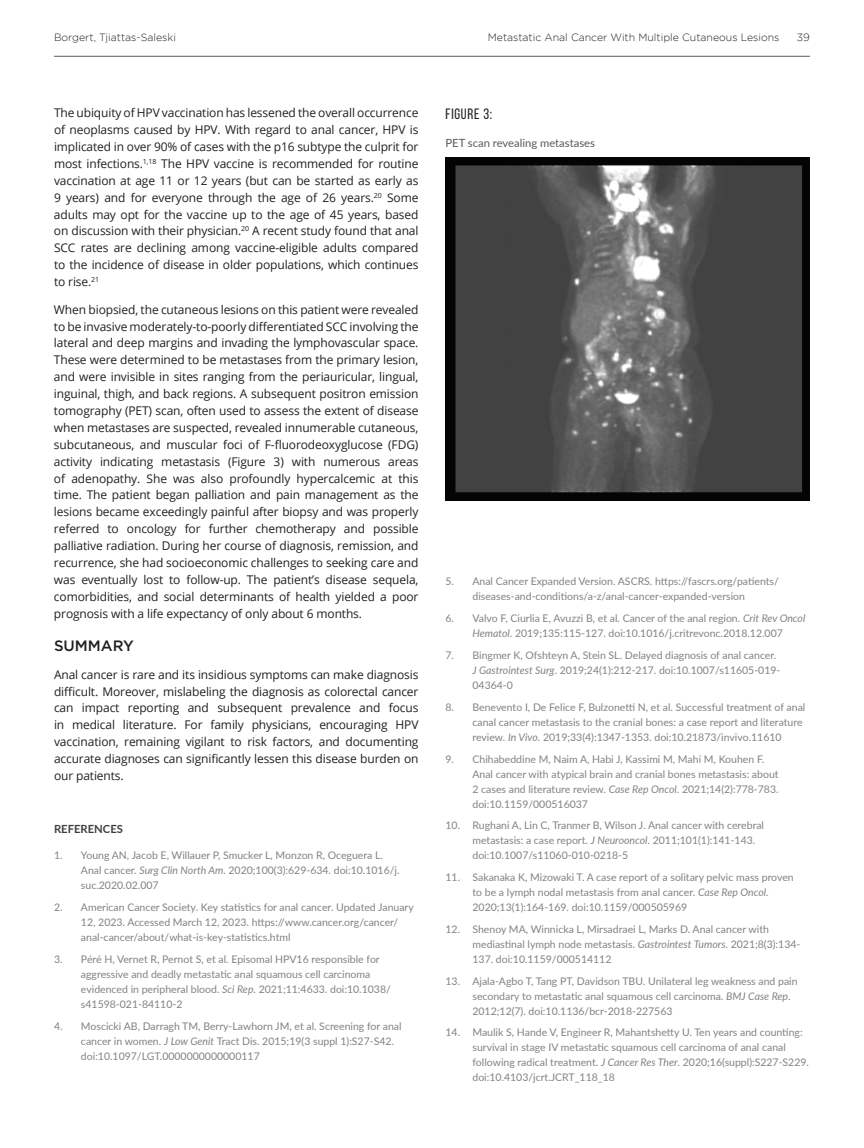
<style>
.page{position:relative;width:864px;height:1148px;background:#fff}
.page>*{position:absolute;margin:0;border:0;box-sizing:border-box;transform-origin:0 0}
.t1{font:15px "Bebas Neue";letter-spacing:.05em;color:#231f20}
.t2{font:500 15px "Gotham";color:#231f20}
.t3{font:12px/16.8px "Open Sans";letter-spacing:-.01em;color:#231f20;text-align:justify}
.t4{font:11.25px "Lato";color:#57585a}
.t5{font:700 11.25px "Lato";color:#3e3e3f}
.t6{font:10.5px/15px "Lato";color:#808285}
.t7{font:300 10.5px "Gotham";color:#231f20}
.s1{font-style:italic}
</style>
<div class="page">
<hr style="left:54px;top:56px;width:756px;height:1px;background:#57585a">
<img style="left:446px;top:158px;width:364px;height:342px">
<p class="t7" style="left:54px;top:32px;width:123px">Borgert, Tjiattas-Saleski</p>
<p class="t7" style="left:488px;top:32px;width:293px">Metastatic Anal Cancer With Multiple Cutaneous Lesions</p>
<p class="t7" style="left:797px;top:32px;width:15px">39</p>
<p class="t3" style="left:54px;top:104px;width:366px">The ubiquity of HPV vaccination has lessened the overall occurrence of neoplasms caused by HPV. With regard to anal cancer, HPV is implicated in over 90% of cases with the p16 subtype the culprit for most infections.<sup>1,18</sup> The HPV vaccine is recommended for routine vaccination at age 11 or 12 years (but can be started as early as 9 years) and for everyone through the age of 26 years.<sup>20</sup> Some adults may opt for the vaccine up to the age of 45 years, based on discussion with their physician.<sup>20</sup> A recent study found that anal SCC rates are declining among vaccine-eligible adults compared to the incidence of disease in older populations, which continues to rise.<sup>21</sup></p>
<p class="t3" style="left:54px;top:301px;width:366px">When biopsied, the cutaneous lesions on this patient were revealed to be invasive moderately-to-poorly differentiated SCC involving the lateral and deep margins and invading the lymphovascular space.<br>These were determined to be metastases from the primary lesion, and were invisible in sites ranging from the periauricular, lingual, inguinal, thigh, and back regions. A subsequent positron emission tomography (PET) scan, often used to assess the extent of disease when metastases are suspected, revealed innumerable cutaneous, subcutaneous, and muscular foci of F-fluorodeoxyglucose (FDG) activity indicating metastasis (Figure 3) with numerous areas of adenopathy. She was also profoundly hypercalcemic at this time. The patient began palliation and pain management as the lesions became exceedingly painful after biopsy and was properly referred to oncology for further chemotherapy and possible palliative radiation. During her course of diagnosis, remission, and recurrence, she had socioeconomic challenges to seeking care and was eventually lost to follow-up. The patient’s disease sequela, comorbidities, and social determinants of health yielded a poor prognosis with a life expectancy of only about 6 months.</p>
<h1 class="t2" style="left:54px;top:636px;width:82px">SUMMARY</h1>
<p class="t3" style="left:54px;top:665px;width:366px">Anal cancer is rare and its insidious symptoms can make diagnosis difficult. Moreover, mislabeling the diagnosis as colorectal cancer can impact reporting and subsequent prevalence and focus in medical literature. For family physicians, encouraging HPV vaccination, remaining vigilant to risk factors, and documenting accurate diagnoses can significantly lessen this disease burden on our patients.</p>
<p class="t5" style="left:54px;top:821px;width:70px">REFERENCES</p>
<p class="t6" style="left:81px;top:847px;width:320px;text-indent:-27px">1. Young AN, Jacob E, Willauer P, Smucker L, Monzon R, Oceguera L.<br>Anal cancer. <span class="s1">Surg Clin North Am</span>. 2020;100(3):629-634. doi:10.1016/j. suc.2020.02.007</p>
<p class="t6" style="left:81px;top:899px;width:334px;text-indent:-27px">2. American Cancer Society. Key statistics for anal cancer. Updated January<br>12, 2023. Accessed March 12, 2023. https://www.cancer.org/cancer/ anal-cancer/about/what-is-key-statistics.html</p>
<p class="t6" style="left:81px;top:951px;width:311px;text-indent:-27px">3. Péré H, Vernet R, Pernot S, et al. Episomal HPV16 responsible for aggressive and deadly metastatic anal squamous cell carcinoma evidenced in peripheral blood. <span class="s1">Sci Rep</span>. 2021;11:4633. doi:10.1038/ s41598-021-84110-2</p>
<p class="t6" style="left:81px;top:1017px;width:322px;text-indent:-27px">4. Moscicki AB, Darragh TM, Berry-Lawhorn JM, et al. Screening for anal cancer in women. <span class="s1">J Low Genit</span> Tract Dis. 2015;19(3 suppl 1):S27-S42. doi:10.1097/LGT.0000000000000117</p>
<h1 class="t1" style="left:446px;top:106px;width:48px">FIGURE 3:</h1>
<p class="t4" style="left:446px;top:134px;width:151px">PET scan revealing metastases</p>
<p class="t6" style="left:472px;top:573px;width:308px;text-indent:-27px">5. Anal Cancer Expanded Version. ASCRS. https://fascrs.org/patients/ diseases-and-conditions/a-z/anal-cancer-expanded-version</p>
<p class="t6" style="left:446px;top:610px;width:361px;text-align:center">6. Valvo F, Ciurlia E, Avuzzi B, et al. Cancer of the anal region. <span class="s1">Crit Rev Oncol<br>Hematol</span>. 2019;135:115-127. doi:10.1016/j.critrevonc.2018.12.007</p>
<p class="t6" style="left:472px;top:647px;width:309px;text-indent:-27px">7. Bingmer K, Ofshteyn A, Stein SL. Delayed diagnosis of anal cancer.<br><span class="s1">J Gastrointest Surg</span>. 2019;24(1):212-217. doi:10.1007/s11605-019-<br>04364-0</p>
<p class="t6" style="left:472px;top:699px;width:334px;text-indent:-27px">8. Benevento I, De Felice F, Bulzonetti N, et al. Successful treatment of anal canal cancer metastasis to the cranial bones: a case report and literature review. <span class="s1">In Vivo</span>. 2019;33(4):1347-1353. doi:10.21873/invivo.11610</p>
<p class="t6" style="left:472px;top:750px;width:308px;text-indent:-27px">9. Chihabeddine M, Naim A, Habi J, Kassimi M, Mahi M, Kouhen F.<br>Anal cancer with atypical brain and cranial bones metastasis: about 2 cases and literature review. <span class="s1">Case Rep Oncol</span>. 2021;14(2):778-783. doi:10.1159/000516037</p>
<p class="t6" style="left:472px;top:817px;width:293px;text-indent:-27px">10. Rughani A, Lin C, Tranmer B, Wilson J. Anal cancer with cerebral metastasis: a case report. <span class="s1">J Neurooncol</span>. 2011;101(1):141-143. doi:10.1007/s11060-010-0218-5</p>
<p class="t6" style="left:472px;top:869px;width:323px;text-indent:-27px">11. Sakanaka K, Mizowaki T. A case report of a solitary pelvic mass proven to be a lymph nodal metastasis from anal cancer. <span class="s1">Case Rep Oncol</span>.<br>2020;13(1):164-169. doi:10.1159/000505969</p>
<p class="t6" style="left:472px;top:921px;width:329px;text-indent:-27px">12. Shenoy MA, Winnicka L, Mirsadraei L, Marks D. Anal cancer with mediastinal lymph node metastasis. <span class="s1">Gastrointest Tumors</span>. 2021;8(3):134-<br>137. doi:10.1159/000514112</p>
<p class="t6" style="left:472px;top:972px;width:327px;text-indent:-27px">13. Ajala-Agbo T, Tang PT, Davidson TBU. Unilateral leg weakness and pain secondary to metastatic anal squamous cell carcinoma. <span class="s1">BMJ Case Rep</span>.<br>2012;12(7). doi:10.1136/bcr-2018-227563</p>
<p class="t6" style="left:472px;top:1024px;width:338px;text-indent:-27px">14. Maulik S, Hande V, Engineer R, Mahantshetty U. Ten years and counting: survival in stage IV metastatic squamous cell carcinoma of anal canal following radical treatment. <span class="s1">J Cancer Res Ther</span>. 2020;16(suppl):S227-S229. doi:10.4103/jcrt.JCRT_118_18</p>
</div>
